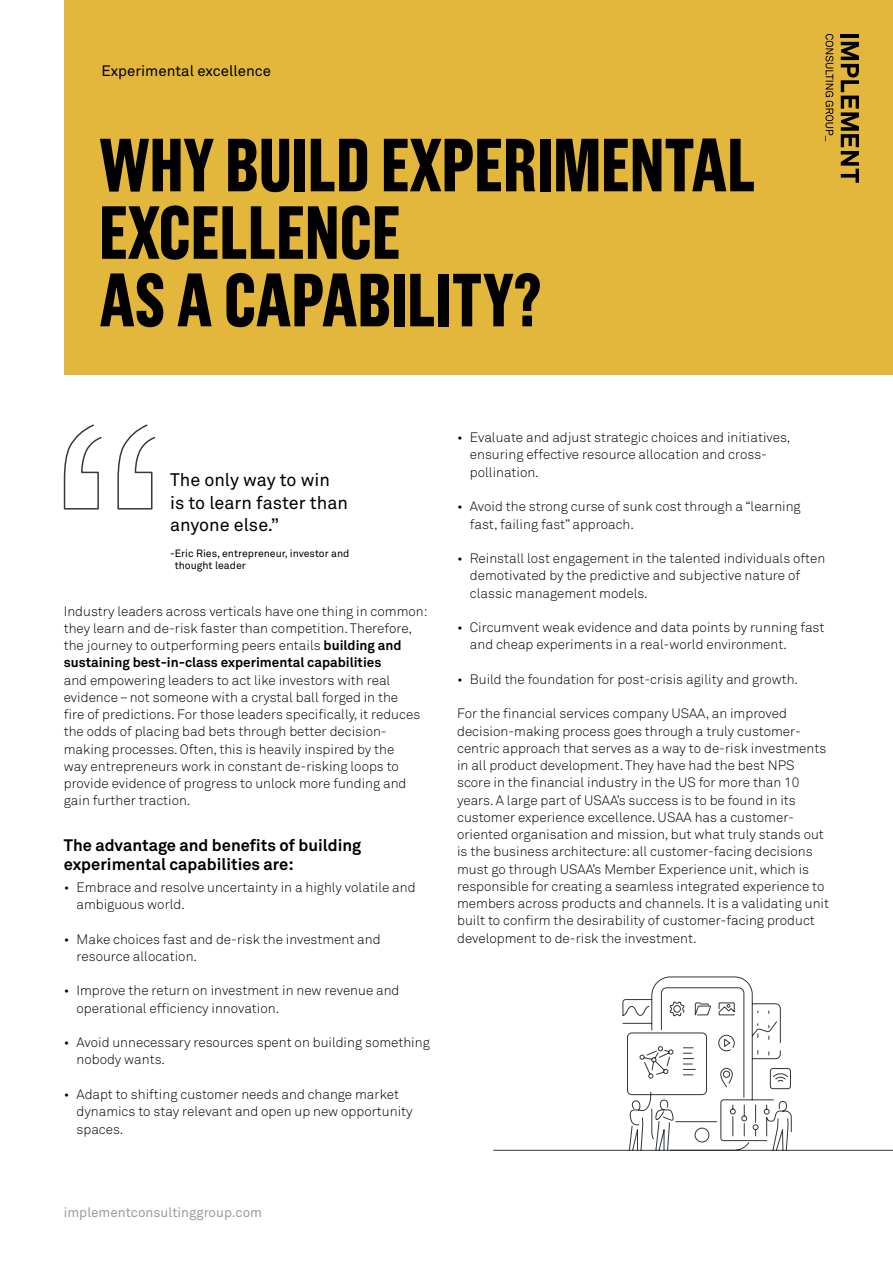
<style>
.page{position:relative;width:893px;height:1263px;background:#fff}
.page>*{position:absolute;margin:0;border:0;box-sizing:border-box;transform-origin:0 0}
.t1{font:700 75px/67.5px "Grotzec Cond";color:#000}
.t2{font:18px/22.5px "Akkurat Pro";color:#000}
.t3{font:700 16.5px/19.5px "Akkurat Pro";color:#000}
.t4{font:15px "Akkurat Pro";color:#000}
.t5{font:13.5px/17.2px "Akkurat Light Pro";color:#000}
.t6{font:700 13.5px "Akkurat Pro";color:#000}
.t7{font:13.5px "Akkurat Pro";color:#9d9d9c}
.t8{font:10.5px/12.8px "Akkurat Pro";color:#000}
.s1{font-family:"Akkurat Pro";font-weight:700}
</style>
<div class="page">
<div style="left:64px;top:0;width:829px;height:374px;background:#e3b73b"></div>
<svg style="left:825px;top:34px;width:8px;height:107px"></svg>
<hr style="left:841px;top:34px;width:18px;height:4px;background:#000">
<svg style="left:841px;top:42px;width:18px;height:141px"></svg>
<svg style="left:63px;top:424px;width:93px;height:86px"></svg>
<svg style="left:493px;top:976px;width:400px;height:175px"></svg>
<p class="t4" style="left:101px;top:62px;width:171px">Experimental excellence</p>
<h1 class="t1" style="left:99px;top:129px;width:658px">WHY BUILD EXPERIMENTAL<br>EXCELLENCE<br>AS A CAPABILITY?</h1>
<h2 class="t2" style="left:170px;top:469px;width:179px">The only way to win is to learn faster than anyone else.”</h2>
<p class="t8" style="left:175px;top:547px;width:176px;text-indent:-5px">-Eric Ries, entrepreneur, investor and thought leader</p>
<p class="t5" style="left:64px;top:602px;width:365px">Industry leaders across verticals have one thing in common: they learn and de-risk faster than competition. Therefore, the journey to outperforming peers entails <span class="s1">building and</span></p>
<p class="t6" style="left:64px;top:654px;width:319px">sustaining best-in-class experimental capabilities</p>
<p class="t5" style="left:64px;top:671px;width:358px">and empowering leaders to act like investors with real evidence–not someone with a crystal ball forged in the fire of predictions. For those leaders specifically, it reduces the odds of placing bad bets through better decision&shy;making processes. Often, this is heavily inspired by the way entrepreneurs work in constant de-risking loops to provide evidence of progress to unlock more funding and gain further traction.</p>
<p class="t3" style="left:64px;top:835px;width:299px">The advantage and benefits of building experimental capabilities are:</p>
<p class="t5" style="left:77px;top:879px;width:340px;text-indent:-13px">• Embrace and resolve uncertainty in a highly volatile and ambiguous world.</p>
<p class="t5" style="left:77px;top:930px;width:306px;text-indent:-13px">• Make choices fast and de-risk the investment and resource allocation.</p>
<p class="t5" style="left:77px;top:982px;width:324px;text-indent:-13px">• Improve the return on investment in new revenue and operational efficiency innovation.</p>
<p class="t5" style="left:77px;top:1034px;width:355px;text-indent:-13px">• Avoid unnecessary resources spent on building something nobody wants.</p>
<p class="t5" style="left:77px;top:1086px;width:338px;text-indent:-13px">• Adapt to shifting customer needs and change market dynamics to stay relevant and open up new opportunity spaces.</p>
<p class="t5" style="left:470px;top:429px;width:322px;text-indent:-13px">• Evaluate and adjust strategic choices and initiatives, ensuring effective resource allocation and cross&shy;pollination.</p>
<p class="t5" style="left:470px;top:498px;width:332px;text-indent:-13px">• Avoid the strong curse of sunk cost through a “learning fast, failing fast” approach.</p>
<p class="t5" style="left:470px;top:550px;width:357px;text-indent:-13px">• Reinstall lost engagement in the talented individuals often demotivated by the predictive and subjective nature of classic management models.</p>
<p class="t5" style="left:470px;top:619px;width:356px;text-indent:-13px">• Circumvent weak evidence and data points by running fast and cheap experiments in a real-world environment.</p>
<p class="t5" style="left:457px;top:671px;width:343px">• Build the foundation for post-crisis agility and growth.</p>
<p class="t5" style="left:457px;top:705px;width:374px">For the financial services company USAA, an improved decision-making process goes through a truly customer&shy;centric approach that serves as a way to de-risk investments in all product development. They have had the best NPS score in the financial industry in the US for more than 10 years. A large part of USAA’s success is to be found in its customer experience excellence. USAA has a customer&shy;oriented organisation and mission, but what truly stands out is the business architecture: all customer-facing decisions must go through USAA’s Member Experience unit, which is responsible for creating a seamless integrated experience to members across products and channels. It is a validating unit built to confirm the desirability of customer-facing product development to de-risk the investment.</p>
<p class="t7" style="left:64px;top:1205px;width:200px">implementconsultinggroup.com</p>
</div>
